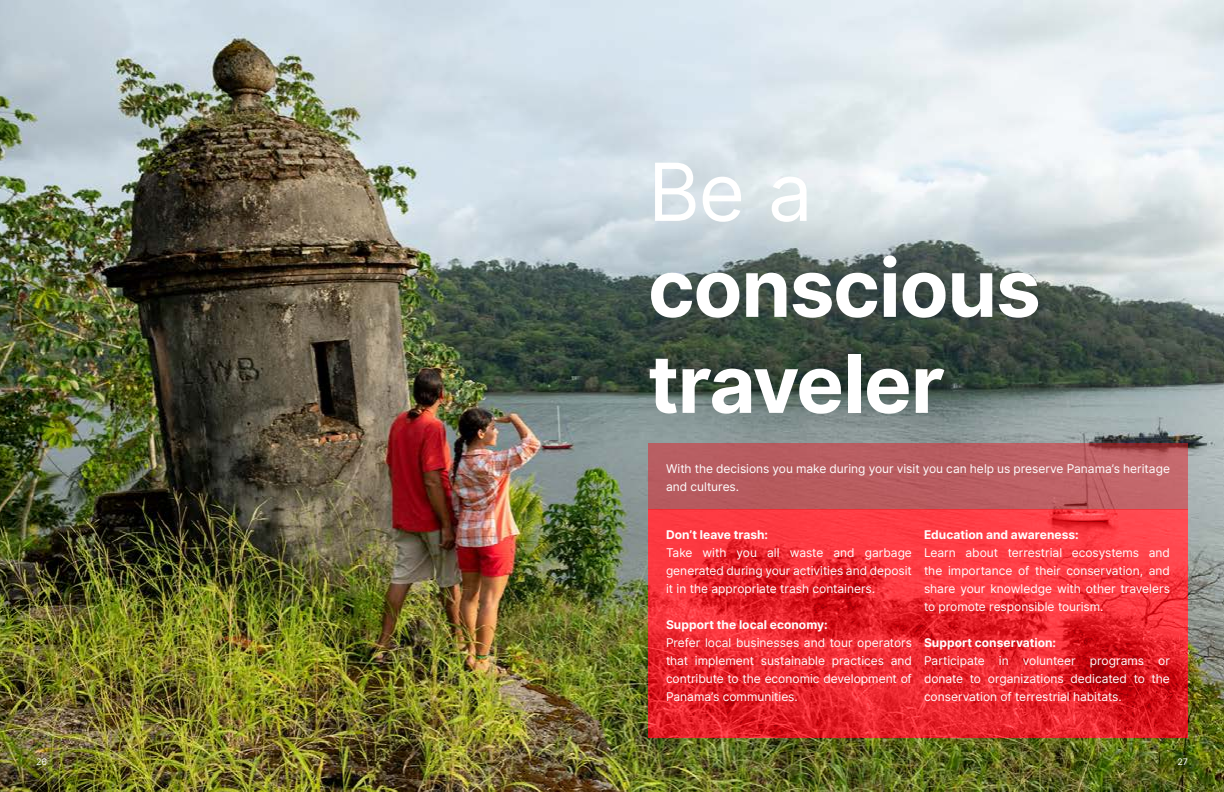
<style>
.page{position:relative;width:1224px;height:792px;background:#fff}
.page>*{position:absolute;margin:0;border:0;box-sizing:border-box;transform-origin:0 0}
.t1{font:700 80px/96px "Inter";letter-spacing:-.015em;color:#fff}
.t2{font:80px "Inter";color:#fff}
.t3{font:12px/18px "Inter";letter-spacing:-.005em;color:#fff;text-align:justify}
.t4{font:700 12px "Inter";color:#fff}
.t5{font:9px "Inter";color:#fff}
</style>
<div class="page">
<img style="left:0;top:0;width:1224px;height:792px">
<svg style="left:648px;top:510px;width:540px;height:228px;background:#ec2a32"></svg>
<div style="left:648px;top:444px;width:540px;height:66px;background:#b95d61"></div>
<h1 class="t2" style="left:648px;top:134px;width:166px">Be a</h1>
<h1 class="t1" style="left:648px;top:242px;width:394px">conscious traveler</h1>
<p class="t3" style="left:666px;top:460px;width:505px">With the decisions you make during your visit you can help us preserve Panama’s heritage and cultures.</p>
<p class="t4" style="left:666px;top:526px;width:104px">Don’t leave trash:</p>
<p class="t3" style="left:666px;top:544px;width:247px">Take with you all waste and garbage generated during your activities and deposit it in the appropriate trash containers.</p>
<p class="t4" style="left:666px;top:616px;width:163px">Support the local economy:</p>
<p class="t3" style="left:666px;top:634px;width:247px">Prefer local businesses and tour operators that implement sustainable practices and contribute to the economic development of Panama’s communities.</p>
<p class="t4" style="left:924px;top:526px;width:156px">Education and awareness:</p>
<p class="t3" style="left:924px;top:544px;width:247px">Learn about terrestrial ecosystems and the importance of their conservation, and share your knowledge with other travelers to promote responsible tourism.</p>
<p class="t4" style="left:924px;top:634px;width:134px">Support conservation:</p>
<p class="t3" style="left:924px;top:652px;width:247px">Participate in volunteer programs or donate to organizations dedicated to the conservation of terrestrial habitats.</p>
<p class="t5" style="left:36px;top:755px;width:13px">26</p>
<p class="t5" style="left:1177px;top:755px;width:12px">27</p>
</div>
